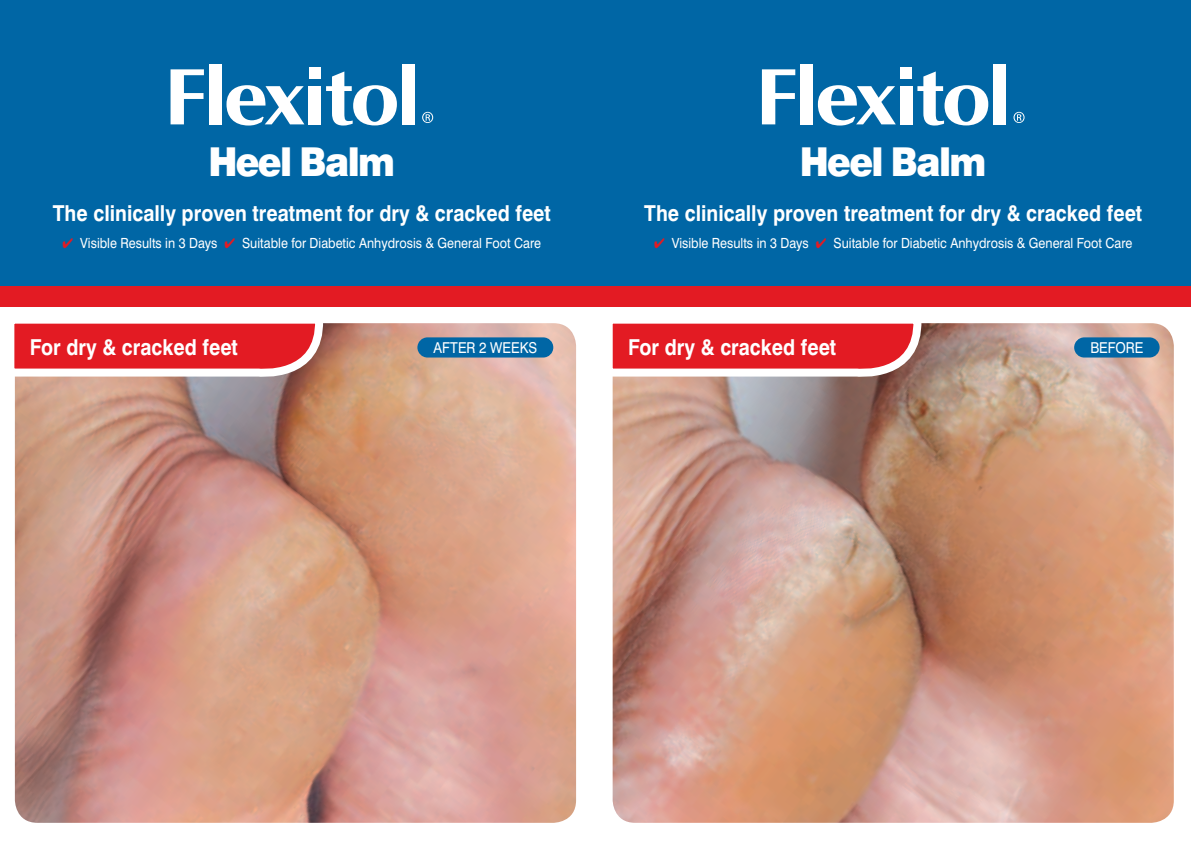
<style>
.page{position:relative;width:1191px;height:842px;background:#fff}
.page>*{position:absolute;margin:0;border:0;box-sizing:border-box;transform-origin:0 0}
.t1{font:900 39.8px "Swiss 721 BT";letter-spacing:-.05em;color:#fff;scale:.9 1}
.t2{font:700 22px "Swiss 721 BT";color:#fff;scale:.9 1}
.t3{font:15px "Swiss 721 BT";color:#fff;scale:.9 1}
.t4{font:14px "Swiss 721 BT";color:#fff;scale:.9 1}
.s1{color:#e31b23}
</style>
<div class="page">
<img style="left:15px;top:323px;width:561px;height:500px">
<img style="left:612px;top:323px;width:561px;height:500px">
<div style="left:0;top:0;width:596px;height:286px;background:#0066a5"></div>
<div style="left:596px;top:0;width:595px;height:286px;background:#0066a5"></div>
<div style="left:1074px;top:337px;width:85px;height:20px;background:#0066a5;border-radius:10px"></div>
<div style="left:417px;top:337px;width:136px;height:20px;background:#0066a5;border-radius:10px"></div>
<div style="left:0;top:286px;width:1191px;height:20px;background:#e31b23"></div>
<svg style="left:762px;top:69px;width:33px;height:55px"></svg>
<div style="left:800px;top:64px;width:12px;height:60px;background:#fff"></div>
<svg style="left:818px;top:85px;width:77px;height:41px"></svg>
<div style="left:900px;top:86px;width:12px;height:38px;background:#fff"></div>
<svg style="left:917px;top:71px;width:71px;height:55px"></svg>
<div style="left:993px;top:64px;width:12px;height:60px;background:#fff"></div>
<svg style="left:1013px;top:112px;width:11px;height:11px"></svg>
<div style="left:900px;top:68px;width:12px;height:11px;background:#fff"></div>
<svg style="left:170px;top:69px;width:34px;height:55px"></svg>
<div style="left:209px;top:64px;width:12px;height:60px;background:#fff"></div>
<svg style="left:226px;top:85px;width:78px;height:41px"></svg>
<div style="left:309px;top:86px;width:12px;height:38px;background:#fff"></div>
<svg style="left:326px;top:71px;width:71px;height:55px"></svg>
<div style="left:402px;top:64px;width:12px;height:60px;background:#fff"></div>
<svg style="left:422px;top:112px;width:11px;height:11px"></svg>
<div style="left:309px;top:68px;width:11px;height:11px;background:#fff"></div>
<svg style="left:14px;top:323px;width:313px;height:58px;background:#e04b4f"></svg>
<svg style="left:612px;top:323px;width:313px;height:58px;background:#df4a4f"></svg>
<h1 class="t1" style="left:208px;top:138px;width:208px">Heel Balm</h1>
<h1 class="t1" style="left:800px;top:138px;width:208px">Heel Balm</h1>
<h2 class="t2" style="left:644px;top:200px;width:555px">The clinically proven treatment for dry &amp; cracked feet</h2>
<p class="t4" style="left:654px;top:234px;width:533px"><span class="s1">✔</span> Visible Results in 3 Days <span class="s1">✔</span> Suitable for Diabetic Anhydrosis &amp; General Foot Care</p>
<h2 class="t2" style="left:53px;top:200px;width:555px">The clinically proven treatment for dry &amp; cracked feet</h2>
<p class="t4" style="left:63px;top:234px;width:533px"><span class="s1">✔</span> Visible Results in 3 Days <span class="s1">✔</span> Suitable for Diabetic Anhydrosis &amp; General Foot Care</p>
<h2 class="t2" style="left:30px;top:334px;width:233px">For dry &amp; cracked feet</h2>
<h2 class="t2" style="left:628px;top:334px;width:233px">For dry &amp; cracked feet</h2>
<p class="t3" style="left:433px;top:339px;width:117px">AFTER 2 WEEKS</p>
<p class="t3" style="left:1090px;top:339px;width:61px">BEFORE</p>
</div>
